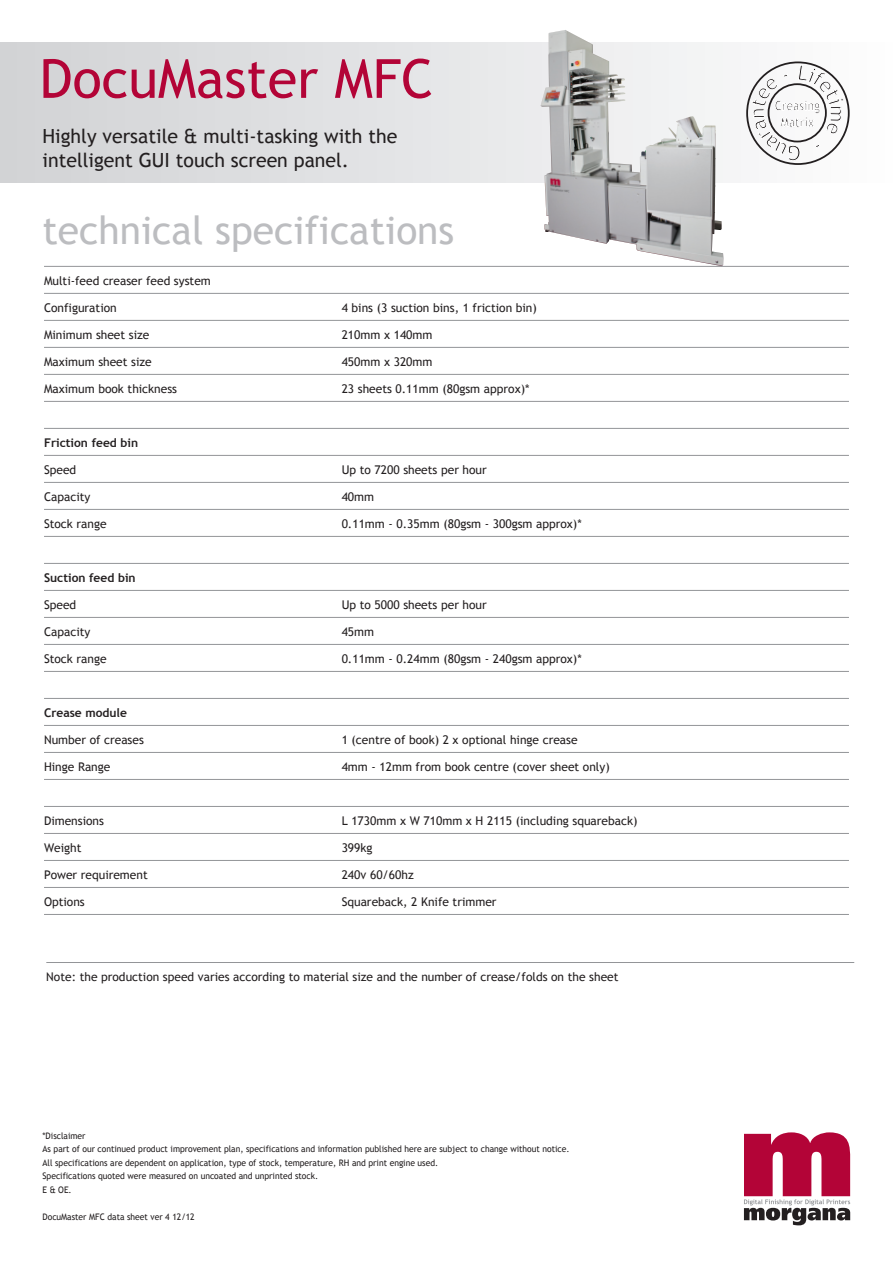
<style>
.page{position:relative;width:893px;height:1263px;background:#fff}
.page>*{position:absolute;margin:0;border:0;box-sizing:border-box;transform-origin:0 0}
.t1{font:54px "Trebuchet MS";color:#b30437}
.t2{font:39px "Trebuchet MS";color:#bcbdc0}
.t3{font:19.5px "Trebuchet MS";color:#231f20}
.t4{font:12px "Trebuchet MS";color:#231f20}
.t5{font:700 12px "Trebuchet MS";color:#231f20}
.t6{font:9px "Trebuchet MS";color:#231f20;scale:.95 1}
</style>
<div class="page">
<svg style="left:744px;top:1132px;width:106px;height:93px"></svg>
<svg style="left:0;top:43px;width:541px;height:140px;background:#dddee0"></svg>
<hr style="left:44px;top:266px;width:805px;height:1px;background:#939598">
<hr style="left:44px;top:293px;width:805px;height:1px;background:#939598">
<hr style="left:44px;top:320px;width:805px;height:1px;background:#939598">
<hr style="left:44px;top:347px;width:805px;height:1px;background:#939598">
<hr style="left:44px;top:374px;width:805px;height:1px;background:#939598">
<hr style="left:44px;top:401px;width:805px;height:1px;background:#939598">
<hr style="left:44px;top:428px;width:805px;height:1px;background:#939598">
<hr style="left:44px;top:455px;width:805px;height:1px;background:#939598">
<hr style="left:44px;top:482px;width:805px;height:1px;background:#939598">
<hr style="left:44px;top:509px;width:805px;height:1px;background:#939598">
<hr style="left:44px;top:536px;width:805px;height:1px;background:#939598">
<hr style="left:44px;top:563px;width:805px;height:1px;background:#939598">
<hr style="left:44px;top:590px;width:805px;height:1px;background:#939598">
<hr style="left:44px;top:617px;width:805px;height:1px;background:#939598">
<hr style="left:44px;top:644px;width:805px;height:1px;background:#939598">
<hr style="left:44px;top:671px;width:805px;height:1px;background:#939598">
<hr style="left:44px;top:698px;width:805px;height:1px;background:#939598">
<hr style="left:44px;top:725px;width:805px;height:1px;background:#939598">
<hr style="left:44px;top:752px;width:805px;height:1px;background:#939598">
<hr style="left:44px;top:779px;width:805px;height:1px;background:#939598">
<hr style="left:44px;top:806px;width:805px;height:1px;background:#939598">
<hr style="left:44px;top:833px;width:805px;height:1px;background:#939598">
<hr style="left:44px;top:860px;width:805px;height:1px;background:#939598">
<hr style="left:44px;top:887px;width:805px;height:1px;background:#939598">
<hr style="left:44px;top:914px;width:805px;height:1px;background:#939598">
<hr style="left:46px;top:962px;width:808px;height:1px;background:#939598">
<img style="left:541px;top:30px;width:182px;height:236px">
<svg style="left:746px;top:61px;width:104px;height:104px"></svg>
<p class="t1" style="left:40px;top:47px;width:395px">DocuMaster MFC</p>
<p class="t3" style="left:43px;top:124px;width:356px">Highly versatile &amp; multi-tasking with the</p>
<p class="t3" style="left:43px;top:148px;width:308px">intelligent GUI touch screen panel.</p>
<p class="t2" style="left:43px;top:207px;width:413px">technical specifications</p>
<p class="t4" style="left:44px;top:273px;width:168px">Multi-feed creaser feed system</p>
<p class="t4" style="left:44px;top:300px;width:74px">Configuration</p>
<p class="t4" style="left:342px;top:300px;width:197px">4 bins (3 suction bins, 1 friction bin)</p>
<p class="t4" style="left:44px;top:327px;width:107px">Minimum sheet size</p>
<p class="t4" style="left:342px;top:327px;width:92px">210mm x 140mm</p>
<p class="t4" style="left:44px;top:354px;width:109px">Maximum sheet size</p>
<p class="t4" style="left:342px;top:354px;width:92px">450mm x 320mm</p>
<p class="t4" style="left:44px;top:381px;width:135px">Maximum book thickness</p>
<p class="t4" style="left:342px;top:381px;width:189px">23 sheets 0.11mm (80gsm approx)*</p>
<p class="t5" style="left:44px;top:435px;width:96px">Friction feed bin</p>
<p class="t4" style="left:44px;top:462px;width:34px">Speed</p>
<p class="t4" style="left:342px;top:462px;width:147px">Up to 7200 sheets per hour</p>
<p class="t4" style="left:44px;top:489px;width:48px">Capacity</p>
<p class="t4" style="left:342px;top:489px;width:34px">40mm</p>
<p class="t4" style="left:44px;top:516px;width:64px">Stock range</p>
<p class="t4" style="left:342px;top:516px;width:242px">0.11mm - 0.35mm (80gsm - 300gsm approx)*</p>
<p class="t5" style="left:44px;top:570px;width:93px">Suction feed bin</p>
<p class="t4" style="left:44px;top:597px;width:34px">Speed</p>
<p class="t4" style="left:342px;top:597px;width:147px">Up to 5000 sheets per hour</p>
<p class="t4" style="left:44px;top:624px;width:48px">Capacity</p>
<p class="t4" style="left:342px;top:624px;width:34px">45mm</p>
<p class="t4" style="left:44px;top:651px;width:64px">Stock range</p>
<p class="t4" style="left:342px;top:651px;width:242px">0.11mm - 0.24mm (80gsm - 240gsm approx)*</p>
<p class="t5" style="left:44px;top:705px;width:85px">Crease module</p>
<p class="t4" style="left:44px;top:732px;width:101px">Number of creases</p>
<p class="t4" style="left:342px;top:732px;width:237px">1 (centre of book) 2 x optional hinge crease</p>
<p class="t4" style="left:44px;top:759px;width:68px">Hinge Range</p>
<p class="t4" style="left:342px;top:759px;width:270px">4mm - 12mm from book centre (cover sheet only)</p>
<p class="t4" style="left:44px;top:813px;width:61px">Dimensions</p>
<p class="t4" style="left:342px;top:813px;width:297px">L 1730mm x W 710mm x H 2115 (including squareback)</p>
<p class="t4" style="left:44px;top:840px;width:39px">Weight</p>
<p class="t4" style="left:342px;top:840px;width:32px">399kg</p>
<p class="t4" style="left:44px;top:867px;width:105px">Power requirement</p>
<p class="t4" style="left:342px;top:867px;width:74px">240v 60/60hz</p>
<p class="t4" style="left:44px;top:894px;width:42px">Options</p>
<p class="t4" style="left:342px;top:894px;width:156px">Squareback, 2 Knife trimmer</p>
<p class="t4" style="left:46px;top:969px;width:574px">Note: the production speed varies according to material size and the number of crease/folds on the sheet</p>
<p class="t6" style="left:43px;top:1130px;width:47px">*Disclaimer</p>
<p class="t6" style="left:43px;top:1144px;width:556px">As part of our continued product improvement plan, specifications and information published here are subject to change without notice.</p>
<p class="t6" style="left:43px;top:1157px;width:418px">All specifications are dependent on application, type of stock, temperature, RH and print engine used.</p>
<p class="t6" style="left:43px;top:1171px;width:292px">Specifications quoted were measured on uncoated and unprinted stock.</p>
<p class="t6" style="left:43px;top:1184px;width:32px">E &amp; OE.</p>
<p class="t6" style="left:43px;top:1211px;width:162px">DocuMaster MFC data sheet ver 4 12/12</p>
</div>
